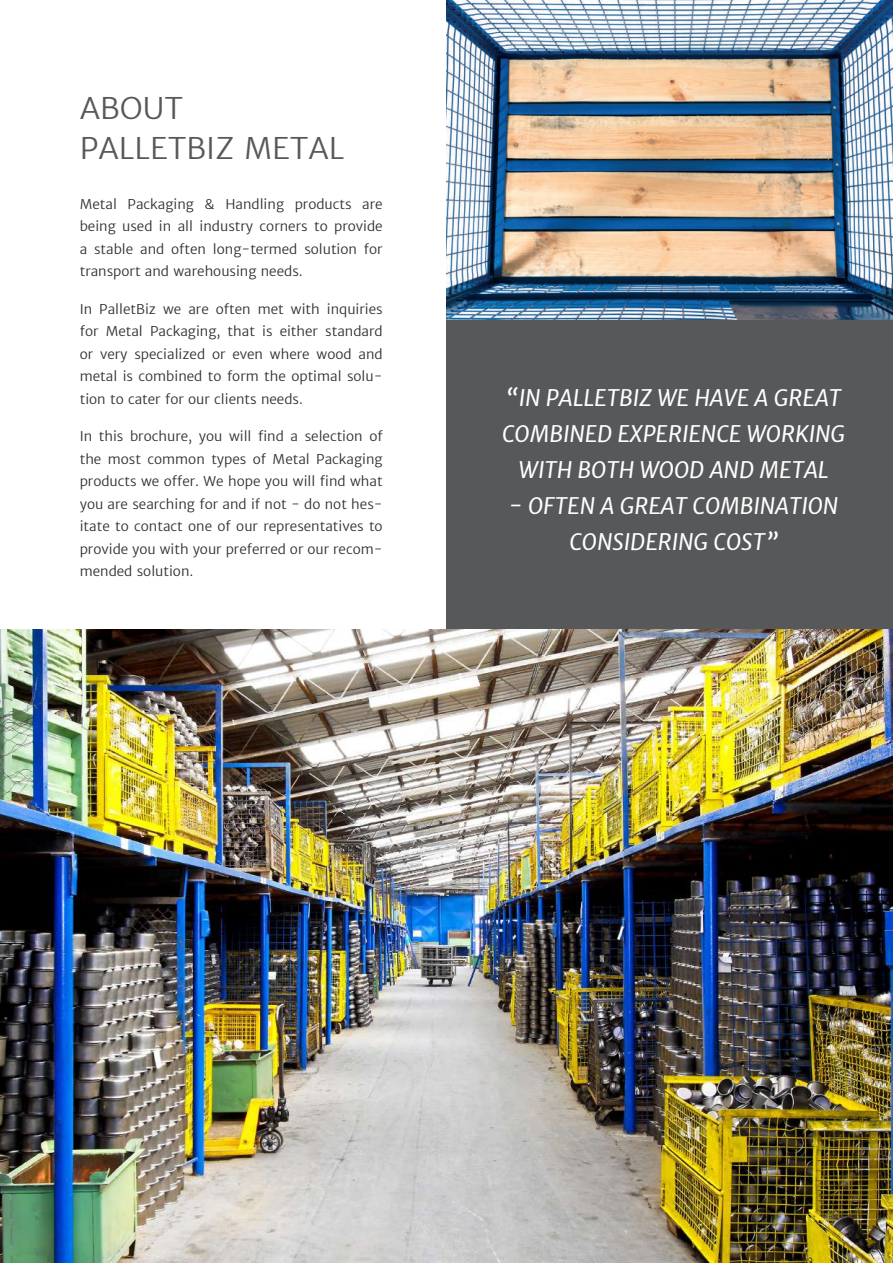
<style>
.page{position:relative;width:893px;height:1263px;background:#fff}
.page>*{position:absolute;margin:0;border:0;box-sizing:border-box;transform-origin:0 0}
.t1{font:300 30px/40.5px "Merriweather Sans";color:#57585a}
.t2{font:italic 22.5px/36px "Merriweather Sans";color:#fff;text-align:center}
.t3{font:300 13.5px/22.5px "Merriweather Sans";color:#312f30;text-align:justify}
</style>
<div class="page">
<div style="left:446px;top:315px;width:447px;height:314px;background:#57585a"></div>
<img style="left:0;top:629px;width:893px;height:634px">
<img style="left:446px;top:0;width:447px;height:319px">
<svg style="left:892px;top:629px;width:1px;height:42px"></svg>
<h1 class="t1" style="left:80px;top:88px;width:266px">ABOUT<br>PALLETBIZ METAL</h1>
<p class="t3" style="left:80px;top:193px;width:304px">Metal Packaging &amp; Handling products are being used in all industry corners to provide a stable and often long-termed solution for transport and warehousing needs.</p>
<p class="t3" style="left:80px;top:298px;width:304px">In PalletBiz we are often met with inquiries for Metal Packaging, that is either standard or very specialized or even where wood and metal is combined to form the optimal solu&shy;tion to cater for our clients needs.</p>
<p class="t3" style="left:80px;top:425px;width:304px">In this brochure, you will find a selection of the most common types of Metal Packaging products we offer. We hope you will find what you are searching for and if not - do not hes&shy;itate to contact one of our representatives to provide you with your preferred or our recom&shy;mended solution.</p>
<h2 class="t2" style="left:502px;top:380px;width:345px">“IN PALLETBIZ WE HAVE A GREAT<br>COMBINED EXPERIENCE WORKING<br>WITH BOTH WOOD AND METAL</h2>
<h2 class="t2" style="left:509px;top:488px;width:331px">- OFTEN A GREAT COMBINATION<br>CONSIDERING COST”</h2>
</div>
